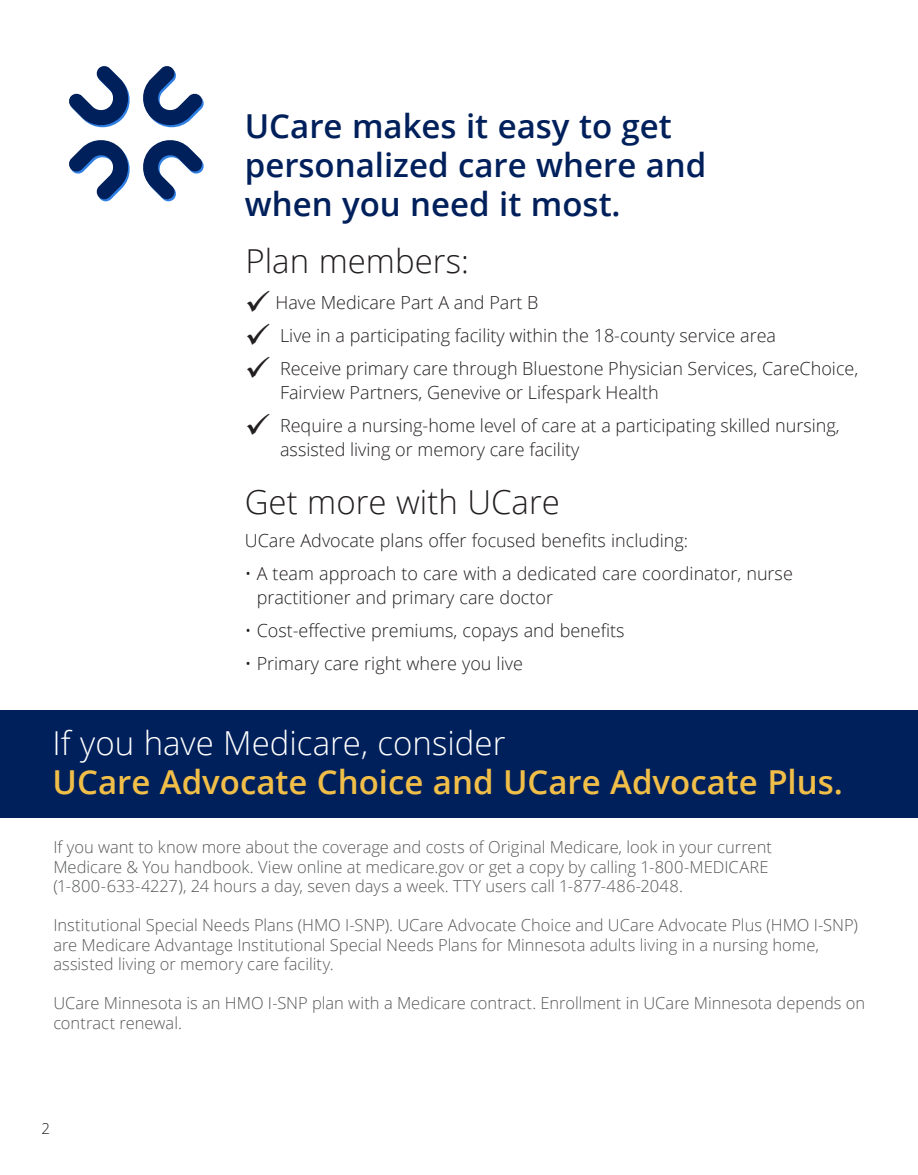
<style>
.page{position:relative;width:918px;height:1175px;background:#fff}
.page>*{position:absolute;margin:0;border:0;box-sizing:border-box;transform-origin:0 0}
.t1{font:600 33px/39px "Open Sans";color:#f1be48}
.t2{font:600 33px/39px "Open Sans";color:#00205b}
.t3{font:300 33px "Open Sans";color:#231f20}
.Bullets_11_14{font:300 18px/24px "Open Sans";color:#231f20}
.t4{font:300 16.5px/19.5px "Open Sans";color:#57585a}
.t5{font:300 15px "Open Sans";color:#231f20}
.s1{font-weight:300;color:#fff}
</style>
<div class="page">
<div style="left:0;top:710px;width:918px;height:108px;background:#00205b"></div>
<svg style="left:143px;top:66px;width:61px;height:61px"></svg>
<svg style="left:69px;top:140px;width:61px;height:61px"></svg>
<svg style="left:69px;top:66px;width:61px;height:61px"></svg>
<svg style="left:143px;top:140px;width:61px;height:61px"></svg>
<p class="t2" style="left:245px;top:106px;width:463px">UCare makes it easy to get personalized care where and when you need it most.</p>
<p class="t3" style="left:246px;top:238px;width:225px">Plan members:</p>
<p class="Bullets_11_14" style="left:245px;top:290px;width:295px">✓ Have Medicare Part A and Part B</p>
<p class="Bullets_11_14" style="left:245px;top:323px;width:533px">✓ Live in a participating facility within the 18-county service area</p>
<p class="Bullets_11_14" style="left:280px;top:356px;width:580px;text-indent:-35px">✓ Receive primary care through Bluestone Physician Services, CareChoice,<br>Fairview Partners, Genevive or Lifespark Health</p>
<p class="Bullets_11_14" style="left:280px;top:413px;width:561px;text-indent:-35px">✓ Require a nursing-home level of care at a participating skilled nursing, assisted living or memory care facility</p>
<p class="t3" style="left:245px;top:479px;width:317px">Get more with UCare</p>
<p class="Bullets_11_14" style="left:245px;top:528px;width:445px">UCare Advocate plans offer focused benefits including:</p>
<p class="Bullets_11_14" style="left:257px;top:561px;width:538px;text-indent:-12px">• A team approach to care with a dedicated care coordinator, nurse practitioner and primary care doctor</p>
<p class="Bullets_11_14" style="left:245px;top:618px;width:381px">• Cost-effective premiums, copays and benefits</p>
<p class="Bullets_11_14" style="left:245px;top:651px;width:280px">• Primary care right where you live</p>
<p class="t1" style="left:53px;top:723px;width:792px"><span class="s1">If you have Medicare, consider<br></span>UCare Advocate Choice and UCare Advocate Plus.</p>
<p class="t4" style="left:53px;top:836px;width:720px">If you want to know more about the coverage and costs of Original Medicare, look in your current<br>Medicare &amp; You handbook. View online at medicare.gov or get a copy by calling 1-800-MEDICARE (1-800-633-4227), 24 hours a day, seven days a week. TTY users call 1-877-486-2048.</p>
<p class="t4" style="left:53px;top:914px;width:806px">Institutional Special Needs Plans (HMO I-SNP). UCare Advocate Choice and UCare Advocate Plus (HMO I-SNP) are Medicare Advantage Institutional Special Needs Plans for Minnesota adults living in a nursing home, assisted living or memory care facility.</p>
<p class="t4" style="left:53px;top:992px;width:813px">UCare Minnesota is an HMO I-SNP plan with a Medicare contract. Enrollment in UCare Minnesota depends on contract renewal.</p>
<p class="t5" style="left:41px;top:1118px;width:10px">2</p>
</div>
